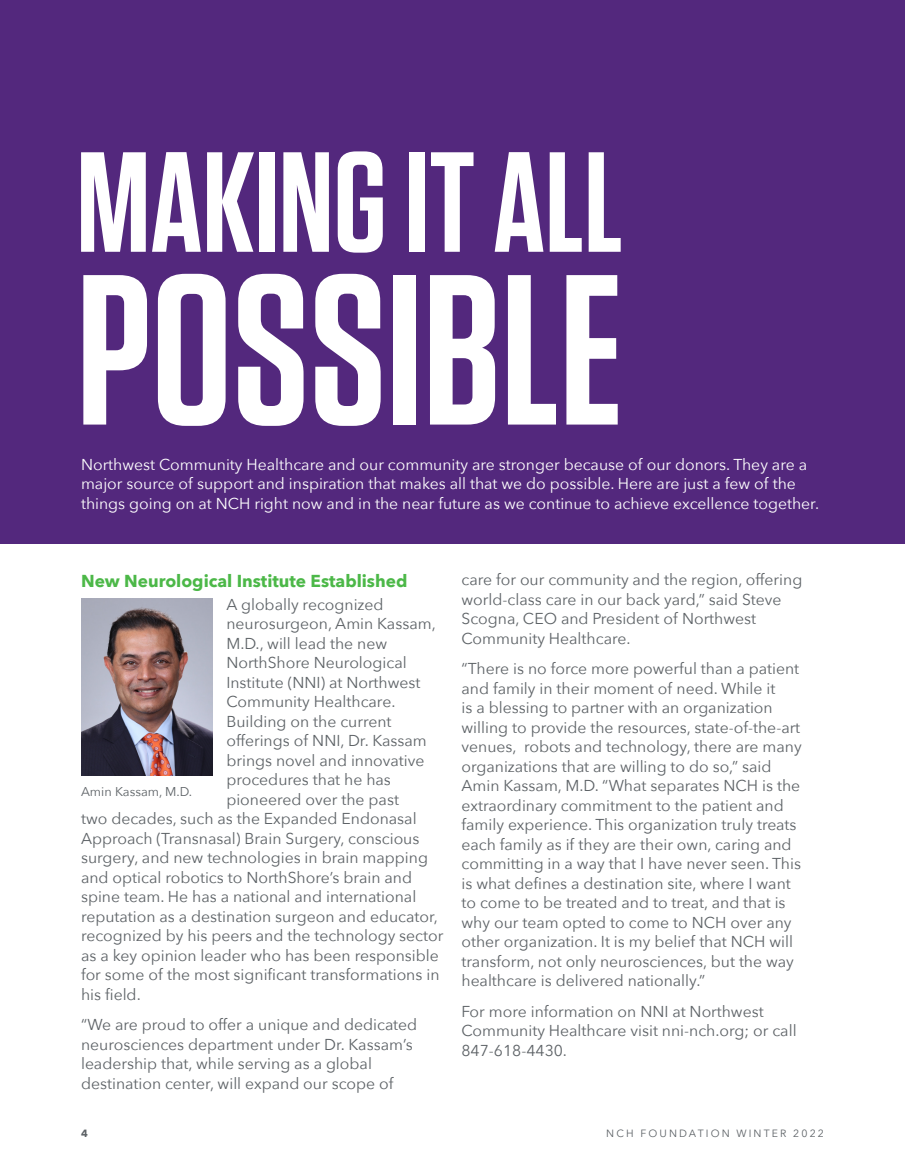
<style>
.page{position:relative;width:905px;height:1175px;background:#fff}
.page>*{position:absolute;margin:0;border:0;box-sizing:border-box;transform-origin:0 0}
.t1{font:600 213.45px "Tungsten";color:#fff}
.t2{font:600 142.05px "Tungsten";color:#fff}
.Subhead{font:700 17.25px "Avenir Next";color:#4cb848}
.Text{font:15.75px/19.5px "Avenir Next";color:#5d6266}
.Text-2{font:15.75px/19.5px "Avenir Next";color:#fff}
.t3{font:12.75px "Avenir Next";color:#5d6266}
.t4{font:10.5px "Avenir Next";letter-spacing:.2em;color:#5d6266}
.t5{font:700 10.5px "Avenir Next";color:#5d6266}
</style>
<div class="page">
<div style="left:0;top:0;width:904px;height:543px;background:#53287d"></div>
<img style="left:81px;top:599px;width:132px;height:176px">
<p class="t2" style="left:76px;top:128px;width:548px">MAKING IT ALL</p>
<p class="t1" style="left:76px;top:238px;width:548px">POSSIBLE</p>
<p class="Text-2" style="left:81px;top:453px;width:739px">Northwest Community Healthcare and our community are stronger because of our donors. They are a major source of support and inspiration that makes all that we do possible. Here are just a few of the things going on at NCH right now and in the near future as we continue to achieve excellence together.</p>
<p class="Subhead" style="left:81px;top:566px;width:328px">New Neurological Institute Established</p>
<p class="Text" style="left:226px;top:593px;width:159px">A globally recognized</p>
<p class="Text" style="left:226px;top:613px;width:211px">neurosurgeon, Amin Kassam,</p>
<p class="Text" style="left:226px;top:632px;width:162px">M.D., will lead the new</p>
<p class="Text" style="left:226px;top:652px;width:182px">NorthShore Neurological</p>
<p class="Text" style="left:226px;top:671px;width:196px">Institute (NNI) at Northwest</p>
<p class="Text" style="left:226px;top:691px;width:170px">Community Healthcare.</p>
<p class="Text" style="left:226px;top:710px;width:167px">Building on the current</p>
<p class="Text" style="left:226px;top:730px;width:202px">offerings of NNI, Dr. Kassam</p>
<p class="Text" style="left:226px;top:749px;width:200px">brings novel and innovative</p>
<p class="Text" style="left:226px;top:769px;width:166px">procedures that he has</p>
<p class="Text" style="left:226px;top:788px;width:174px">pioneered over the past</p>
<p class="Text" style="left:81px;top:808px;width:337px">two decades, such as the Expanded Endonasal</p>
<p class="Text" style="left:81px;top:827px;width:340px">Approach (Transnasal) Brain Surgery, conscious</p>
<p class="Text" style="left:81px;top:847px;width:348px">surgery, and new technologies in brain mapping</p>
<p class="Text" style="left:81px;top:866px;width:332px">and optical robotics to NorthShore’s brain and</p>
<p class="Text" style="left:81px;top:886px;width:337px">spine team. He has a national and international</p>
<p class="Text" style="left:81px;top:905px;width:358px">reputation as a destination surgeon and educator,</p>
<p class="Text" style="left:81px;top:925px;width:364px">recognized by his peers and the technology sector</p>
<p class="Text" style="left:81px;top:944px;width:359px">as a key opinion leader who has been responsible</p>
<p class="Text" style="left:81px;top:964px;width:360px">for some of the most significant transformations in</p>
<p class="Text" style="left:81px;top:983px;width:61px">his field.</p>
<p class="Text" style="left:81px;top:1014px;width:338px">“We are proud to offer a unique and dedicated neurosciences department under Dr. Kassam’s leadership that, while serving as a global destination center, will expand our scope of</p>
<p class="t3" style="left:81px;top:780px;width:113px">Amin Kassam, M.D.</p>
<p class="Text" style="left:461px;top:569px;width:342px">care for our community and the region, offering world-class care in our back yard,” said Steve Scogna, CEO and President of Northwest Community Healthcare.</p>
<p class="Text" style="left:461px;top:658px;width:342px">“There is no force more powerful than a patient and family in their moment of need. While it<br>is a blessing to partner with an organization willing to provide the resources, state-of-the-art venues, robots and technology, there are many organizations that are willing to do so,” said Amin Kassam, M.D. “What separates NCH is the extraordinary commitment to the patient and family experience. This organization truly treats each family as if they are their own, caring and committing in a way that I have never seen. This is what defines a destination site, where I want to come to be treated and to treat, and that is why our team opted to come to NCH over any other organization. It is my belief that NCH will transform, not only neurosciences, but the way healthcare is delivered nationally.”</p>
<p class="Text" style="left:461px;top:1000px;width:336px">For more information on NNI at Northwest<br>Community Healthcare visit nni-nch.org; or call<br>847-618-4430.</p>
<p class="t5" style="left:81px;top:1124px;width:8px">4</p>
<p class="t4" style="left:606px;top:1124px;width:219px">NCH FOUNDATION WINTER 2022</p>
</div>
